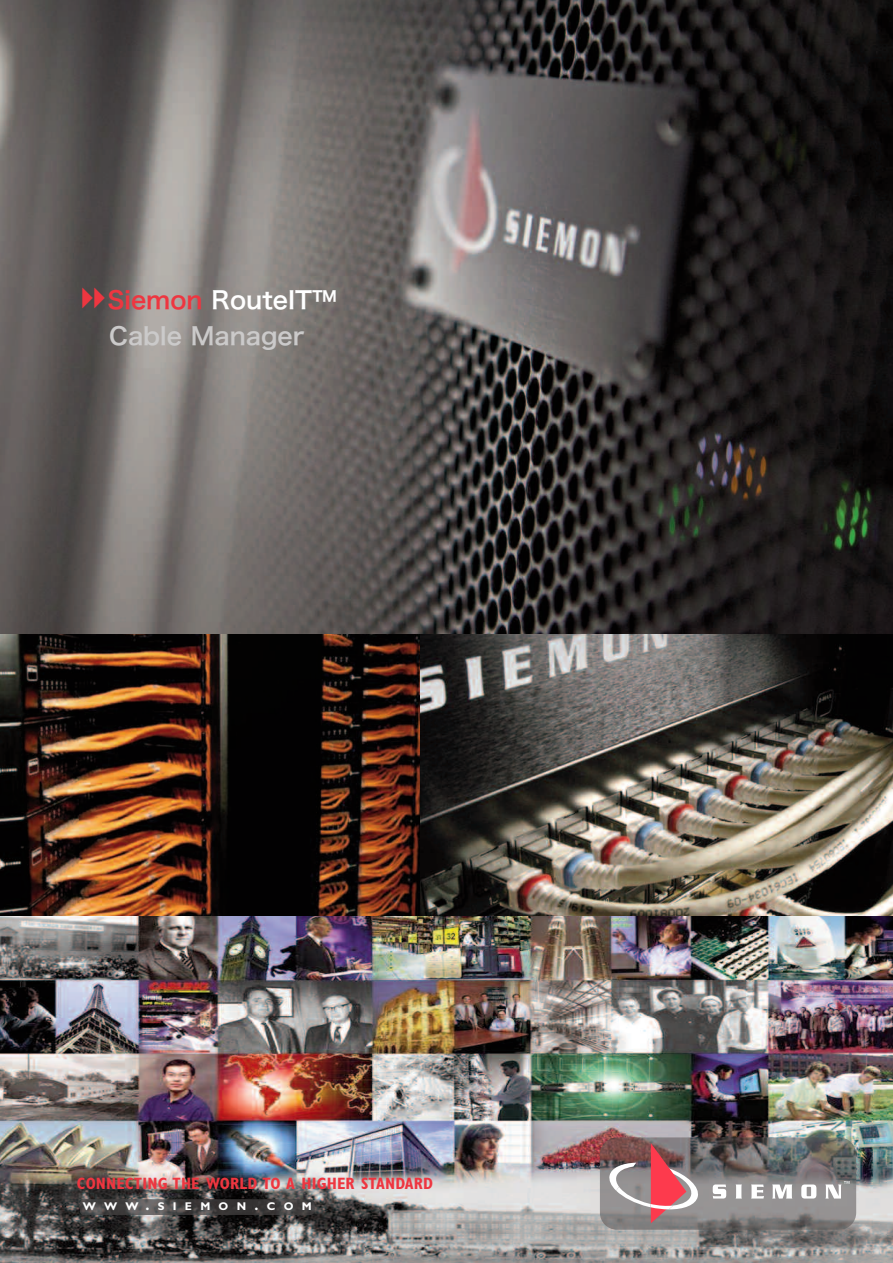
<style>
.page{position:relative;width:893px;height:1263px;background:#fff}
.page>*{position:absolute;margin:0;border:0;box-sizing:border-box;transform-origin:0 0}
.t1{font:24px/36.2px "Hira Kaku Pro N W6";color:#cbcaca;text-align:center}
.t2{font:700 condensed 16.5px "Gill Sans";letter-spacing:.01em;color:#ee3640}
.t3{font:700 11.25px "Gill Sans";letter-spacing:.735em;color:#fff}
.s1{font-family:"Lucida Grande";font-size:36px;color:#ee3640}
.s2{color:#ee3640}
.s3{color:#fff}
.s4{font-size:15px}
</style>
<div class="page">
<img style="left:0;top:0;width:893px;height:635px">
<img style="left:0;top:635px;width:420px;height:281px">
<img style="left:420px;top:635px;width:473px;height:281px">
<img style="left:0;top:916px;width:893px;height:347px">
<img style="left:600px;top:1137px;width:256px;height:93px">
<svg style="left:610px;top:1143px;width:90px;height:80px;background:#a5797d"></svg>
<svg style="left:713px;top:1184px;width:13px;height:14px"></svg>
<svg style="left:736px;top:1184px;width:6px;height:14px"></svg>
<svg style="left:751px;top:1184px;width:13px;height:14px"></svg>
<svg style="left:772px;top:1184px;width:20px;height:14px"></svg>
<svg style="left:801px;top:1184px;width:15px;height:14px"></svg>
<svg style="left:825px;top:1181px;width:24px;height:17px"></svg>
<img style="left:80px;top:1199px;width:235px;height:16px">
<h1 class="t1" style="left:76px;top:281px;width:263px"><span class="s1">▸▸</span><span class="s2">Siemon</span> <span class="s3">RouteIT™<br></span>Cable Manager</h1>
<p class="t2" style="left:77px;top:1177px;width:358px">CONNECTING THE WORLD TO A HIGHER STANDARD</p>
<p class="t3" style="left:83px;top:1202px;width:231px">WWW<span class="s4">.</span>SIEMON<span class="s4">.</span>COM</p>
</div>
